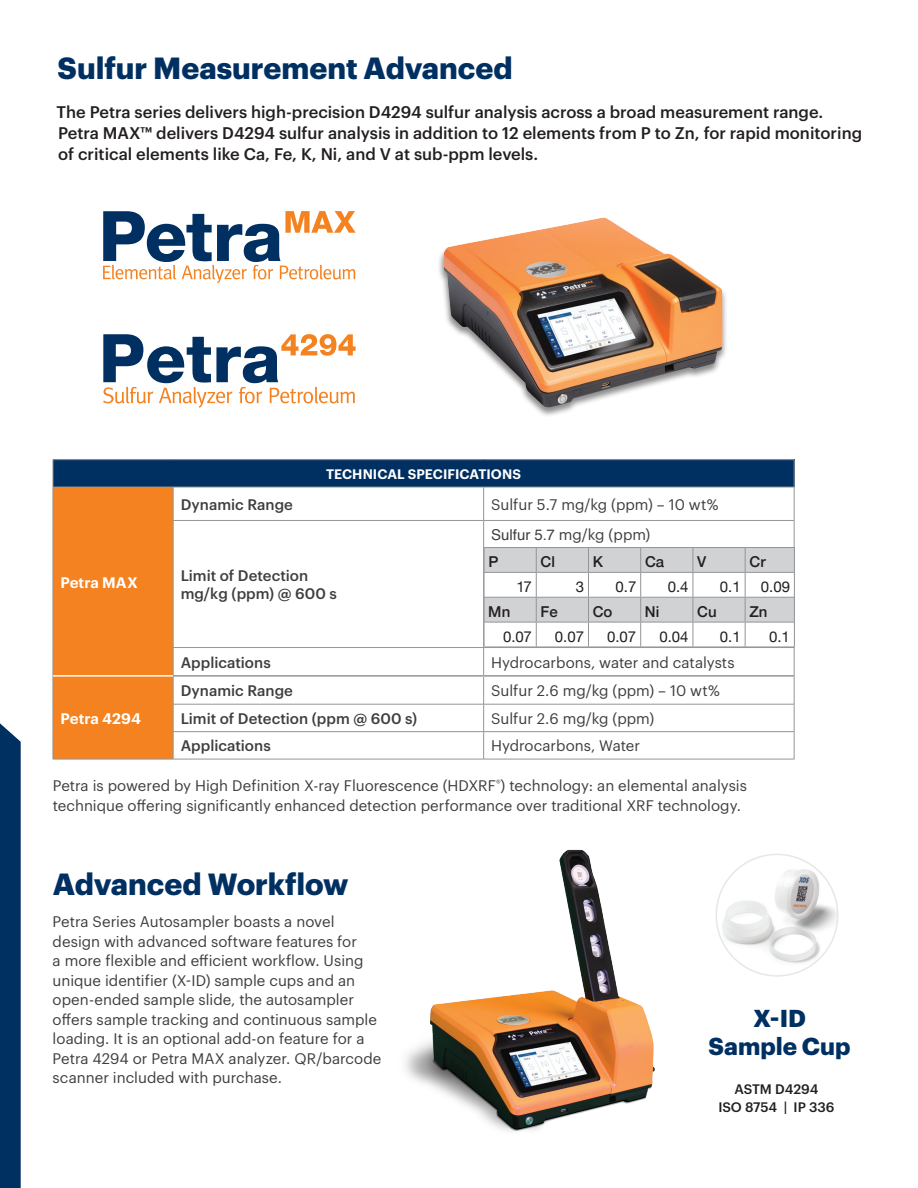
<style>
.page{position:relative;width:918px;height:1188px;background:#fff}
.page>*{position:absolute;margin:0;border:0;box-sizing:border-box;transform-origin:0 0}
.Figure_Text{font:700 30px "Graphik";color:#003062}
.Figure_Text-2{font:700 24px/27.8px "Graphik";color:#003062;text-align:center}
.t1{font:500 16.5px/21px "Graphik";color:#231f20}
.Body_Copy{font:15px/19.5px "Graphik";color:#3e3e3f}
.t2{font:500 15px "Graphik";color:#3e3e3f}
.Body_Copy-2{font:15px "Helvetica Neue";color:#231f20}
.Body_Copy-3{font:500 15px "Helvetica Neue";color:#231f20}
.t3{font:600 15px "Graphik";color:#fff}
.t4{font:600 13.5px "Graphik";letter-spacing:.005em;color:#fff}
.t5{font:500 13.5px "Graphik";letter-spacing:-.005em;color:#231f20}
.s1{font-family:"Helvetica"}
</style>
<div class="page">
<div style="left:437px;top:217px;width:291px;height:201px;background:#231f20;opacity:.51"></div>
<img style="left:443px;top:218px;width:280px;height:190px">
<svg style="left:103px;top:334px;width:253px;height:74px"></svg>
<svg style="left:103px;top:211px;width:253px;height:72px"></svg>
<div style="left:53px;top:460px;width:741px;height:27px;background:#003062"></div>
<hr style="left:53px;top:459px;width:120px;height:1px;background:#939598">
<hr style="left:173px;top:459px;width:311px;height:1px;background:#939598">
<hr style="left:484px;top:459px;width:310px;height:1px;background:#939598">
<svg style="left:794px;top:460px;width:1px;height:27px"></svg>
<hr style="left:173px;top:487px;width:311px;height:1px;background:#939598">
<hr style="left:484px;top:487px;width:310px;height:1px;background:#939598">
<hr style="left:483px;top:487px;width:1px;height:33px;background:#939598">
<hr style="left:794px;top:487px;width:1px;height:33px;background:#939598">
<hr style="left:173px;top:520px;width:311px;height:1px;background:#939598">
<hr style="left:484px;top:520px;width:310px;height:1px;background:#939598">
<hr style="left:173px;top:647px;width:311px;height:1px;background:#939598">
<hr style="left:53px;top:759px;width:120px;height:1px;background:#939598">
<hr style="left:173px;top:704px;width:311px;height:1px;background:#939598">
<hr style="left:173px;top:731px;width:311px;height:1px;background:#939598">
<svg style="left:53px;top:460px;width:121px;height:299px;background:#dd7b28"></svg>
<hr style="left:173px;top:759px;width:311px;height:1px;background:#939598">
<hr style="left:484px;top:759px;width:310px;height:1px;background:#939598">
<hr style="left:53px;top:675px;width:120px;height:2px;background:#fff">
<hr style="left:173px;top:675px;width:311px;height:2px;background:#939598">
<svg style="left:483px;top:521px;width:312px;height:238px"></svg>
<hr style="left:484px;top:647px;width:52px;height:1px;background:#939598">
<hr style="left:536px;top:647px;width:52px;height:1px;background:#939598">
<hr style="left:588px;top:647px;width:53px;height:1px;background:#939598">
<hr style="left:641px;top:647px;width:52px;height:1px;background:#939598">
<hr style="left:693px;top:647px;width:52px;height:1px;background:#939598">
<hr style="left:745px;top:647px;width:50px;height:1px;background:#939598">
<img style="left:405px;top:849px;width:250px;height:283px">
<img style="left:716px;top:854px;width:122px;height:122px;border-radius:61px">
<div style="left:716px;top:854px;width:123px;height:123px;border:2px solid #e6e7e9;border-radius:50%"></div>
<div style="left:0;top:723px;width:21px;height:465px;background:#003062"></div>
<p class="Figure_Text" style="left:58px;top:45px;width:457px">Sulfur Measurement Advanced</p>
<p class="t1" style="left:57px;top:100px;width:807px">The Petra series delivers high-precision D4294 sulfur analysis across a broad measurement range.<br>Petra MAX™ delivers D4294 sulfur analysis in addition to 12 elements from P to Zn, for rapid monitoring of critical elements like Ca, Fe, K, Ni, and V at sub-ppm levels.</p>
<p class="t4" style="left:326px;top:464px;width:196px">TECHNICAL SPECIFICATIONS</p>
<p class="t2" style="left:181px;top:493px;width:114px">Dynamic Range</p>
<p class="Body_Copy" style="left:491px;top:493px;width:229px">Sulfur 5.7 mg/kg (ppm) – 10 wt%</p>
<p class="t3" style="left:61px;top:571px;width:79px">Petra MAX</p>
<p class="t3" style="left:61px;top:707px;width:82px">Petra 4294</p>
<p class="t2" style="left:181px;top:564px;width:129px">Limit of Detection</p>
<p class="t2" style="left:181px;top:582px;width:158px">mg/kg (ppm) @ 600 s</p>
<p class="Body_Copy" style="left:491px;top:524px;width:161px"><span class="s1">Sulfur 5.7</span> mg/kg (ppm)</p>
<p class="Body_Copy-3" style="left:488px;top:550px;width:12px">P</p>
<p class="Body_Copy-3" style="left:541px;top:550px;width:16px">Cl</p>
<p class="Body_Copy-3" style="left:593px;top:550px;width:12px">K</p>
<p class="Body_Copy-3" style="left:645px;top:550px;width:21px">Ca</p>
<p class="Body_Copy-3" style="left:697px;top:550px;width:11px">V</p>
<p class="Body_Copy-3" style="left:749px;top:550px;width:18px">Cr</p>
<p class="Body_Copy-2" style="left:516px;top:576px;width:17px">17</p>
<p class="Body_Copy-2" style="left:576px;top:576px;width:10px">3</p>
<p class="Body_Copy-2" style="left:616px;top:576px;width:22px">0.7</p>
<p class="Body_Copy-2" style="left:668px;top:576px;width:22px">0.4</p>
<p class="Body_Copy-2" style="left:720px;top:576px;width:22px">0.1</p>
<p class="Body_Copy-2" style="left:761px;top:576px;width:31px">0.09</p>
<p class="Body_Copy-3" style="left:488px;top:600px;width:24px">Mn</p>
<p class="Body_Copy-3" style="left:541px;top:600px;width:19px">Fe</p>
<p class="Body_Copy-3" style="left:593px;top:600px;width:21px">Co</p>
<p class="Body_Copy-3" style="left:645px;top:600px;width:16px">Ni</p>
<p class="Body_Copy-3" style="left:697px;top:600px;width:21px">Cu</p>
<p class="Body_Copy-3" style="left:749px;top:600px;width:20px">Zn</p>
<p class="Body_Copy-2" style="left:503px;top:625px;width:30px">0.07</p>
<p class="Body_Copy-2" style="left:555px;top:625px;width:31px">0.07</p>
<p class="Body_Copy-2" style="left:607px;top:625px;width:31px">0.07</p>
<p class="Body_Copy-2" style="left:659px;top:625px;width:31px">0.04</p>
<p class="Body_Copy-2" style="left:720px;top:625px;width:22px">0.1</p>
<p class="Body_Copy-2" style="left:769px;top:625px;width:22px">0.1</p>
<p class="t2" style="left:181px;top:651px;width:92px">Applications</p>
<p class="Body_Copy" style="left:491px;top:651px;width:245px">Hydrocarbons, water and catalysts</p>
<p class="t2" style="left:181px;top:679px;width:114px">Dynamic Range</p>
<p class="Body_Copy" style="left:491px;top:680px;width:230px">Sulfur 2.6 mg/kg (ppm) – 10 wt%</p>
<p class="t2" style="left:181px;top:707px;width:238px">Limit of Detection (ppm @ 600 s)</p>
<p class="Body_Copy" style="left:491px;top:708px;width:165px">Sulfur 2.6 mg/kg (ppm)</p>
<p class="t2" style="left:181px;top:735px;width:92px">Applications</p>
<p class="Body_Copy" style="left:491px;top:735px;width:151px">Hydrocarbons, Water</p>
<p class="Body_Copy" style="left:53px;top:775px;width:696px">Petra is powered by High Definition X-ray Fluorescence (HDXRF<sup>®</sup>) technology: an elemental analysis technique offering significantly enhanced detection performance over traditional XRF technology.</p>
<p class="Figure_Text" style="left:53px;top:861px;width:297px">Advanced Workflow</p>
<p class="Body_Copy" style="left:53px;top:911px;width:330px">Petra Series Autosampler boasts a novel design with advanced software features for<br>a more flexible and efficient workflow. Using unique identifier (X-ID) sample cups and an open-ended sample slide, the autosampler offers sample tracking and continuous sample loading. It is an optional add-on feature for a Petra 4294 or Petra MAX analyzer. QR/barcode scanner included with purchase.</p>
<p class="Figure_Text-2" style="left:709px;top:1002px;width:144px">X-ID<br>Sample Cup</p>
<p class="t5" style="left:735px;top:1079px;width:85px">ASTM D4294</p>
<p class="t5" style="left:718px;top:1096px;width:118px">ISO 8754 | IP 336</p>
</div>
